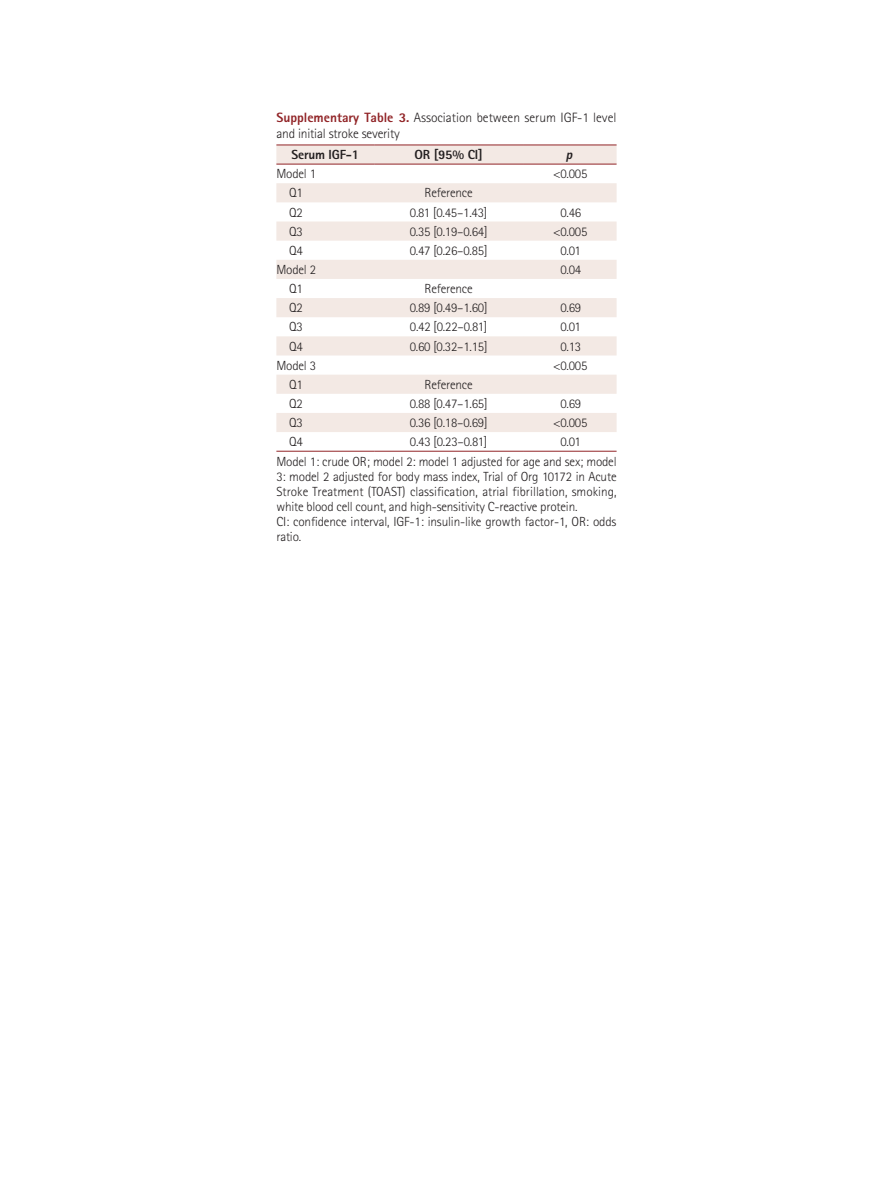
<style>
.page{position:relative;width:893px;height:1191px;background:#fff}
.page>*{position:absolute;margin:0;border:0;box-sizing:border-box;transform-origin:0 0}
.t1{font:300 13.5px/15.8px "Rotis Sans Serif Std";color:#231f20}
.t2{font:300 13.2px/15px "Rotis Sans Serif Std";letter-spacing:-.015em;color:#231f20}
.t3{font:800 13.2px "Rotis Sans Serif Std";letter-spacing:-.015em;color:#231f20}
.t4{font:italic 800 13.2px "Rotis Sans Serif Std";color:#231f20}
.s1{font-weight:800;color:#912427}
</style>
<div class="page">
<svg style="left:276px;top:146px;width:341px;height:286px;fill:#f3e9e4"></svg>
<hr style="left:276px;top:145px;width:98px;height:1px;background:#912427">
<hr style="left:374px;top:145px;width:149px;height:1px;background:#912427">
<hr style="left:523px;top:145px;width:94px;height:1px;background:#912427">
<hr style="left:276px;top:451px;width:98px;height:1px;background:#912427">
<hr style="left:374px;top:451px;width:149px;height:1px;background:#912427">
<hr style="left:523px;top:451px;width:94px;height:1px;background:#912427">
<hr style="left:276px;top:164px;width:98px;height:1px;background:#912427">
<hr style="left:374px;top:164px;width:149px;height:1px;background:#912427">
<hr style="left:523px;top:164px;width:94px;height:1px;background:#912427">
<p class="t1" style="left:276px;top:110px;width:341px"><span class="s1">Supplementary Table 3.</span> Association between serum IGF-1 level and initial stroke severity</p>
<p class="t3" style="left:291px;top:146px;width:69px">Serum IGF-1</p>
<p class="t3" style="left:414px;top:146px;width:70px">OR [95% CI]</p>
<p class="t4" style="left:566px;top:146px;width:11px">p</p>
<p class="t2" style="left:276px;top:166px;width:41px">Model 1</p>
<p class="t2" style="left:553px;top:166px;width:36px">&lt;0.005</p>
<p class="t2" style="left:289px;top:185px;width:15px">Q1</p>
<p class="t2" style="left:424px;top:185px;width:50px">Reference</p>
<p class="t2" style="left:289px;top:204px;width:15px">Q2</p>
<p class="t2" style="left:410px;top:204px;width:79px">0.81 [0.45–1.43]</p>
<p class="t2" style="left:560px;top:204px;width:22px">0.46</p>
<p class="t2" style="left:289px;top:224px;width:15px">Q3</p>
<p class="t2" style="left:410px;top:224px;width:79px">0.35 [0.19–0.64]</p>
<p class="t2" style="left:553px;top:224px;width:36px">&lt;0.005</p>
<p class="t2" style="left:289px;top:243px;width:15px">Q4</p>
<p class="t2" style="left:410px;top:243px;width:79px">0.47 [0.26–0.85]</p>
<p class="t2" style="left:560px;top:243px;width:22px">0.01</p>
<p class="t2" style="left:276px;top:262px;width:41px">Model 2</p>
<p class="t2" style="left:560px;top:262px;width:22px">0.04</p>
<p class="t2" style="left:289px;top:281px;width:15px">Q1</p>
<p class="t2" style="left:424px;top:281px;width:50px">Reference</p>
<p class="t2" style="left:289px;top:300px;width:15px">Q2</p>
<p class="t2" style="left:410px;top:300px;width:79px">0.89 [0.49–1.60]</p>
<p class="t2" style="left:560px;top:300px;width:22px">0.69</p>
<p class="t2" style="left:289px;top:319px;width:15px">Q3</p>
<p class="t2" style="left:410px;top:319px;width:79px">0.42 [0.22–0.81]</p>
<p class="t2" style="left:560px;top:319px;width:22px">0.01</p>
<p class="t2" style="left:289px;top:338px;width:15px">Q4</p>
<p class="t2" style="left:410px;top:338px;width:79px">0.60 [0.32–1.15]</p>
<p class="t2" style="left:560px;top:338px;width:22px">0.13</p>
<p class="t2" style="left:276px;top:358px;width:41px">Model 3</p>
<p class="t2" style="left:553px;top:358px;width:36px">&lt;0.005</p>
<p class="t2" style="left:289px;top:377px;width:15px">Q1</p>
<p class="t2" style="left:424px;top:377px;width:50px">Reference</p>
<p class="t2" style="left:289px;top:396px;width:15px">Q2</p>
<p class="t2" style="left:410px;top:396px;width:79px">0.88 [0.47–1.65]</p>
<p class="t2" style="left:560px;top:396px;width:22px">0.69</p>
<p class="t2" style="left:289px;top:415px;width:15px">Q3</p>
<p class="t2" style="left:410px;top:415px;width:79px">0.36 [0.18–0.69]</p>
<p class="t2" style="left:553px;top:415px;width:36px">&lt;0.005</p>
<p class="t2" style="left:289px;top:434px;width:15px">Q4</p>
<p class="t2" style="left:410px;top:434px;width:79px">0.43 [0.23–0.81]</p>
<p class="t2" style="left:276px;top:432px;width:342px;line-height:19.6px;text-indent:284px">0.01<br>Model 1: crude OR; model 2: model 1 adjusted for age and sex; model</p>
<p class="t2" style="left:276px;top:469px;width:342px">3: model 2 adjusted for body mass index, Trial of Org 10172 in Acute Stroke Treatment (TOAST) classification, atrial fibrillation, smoking, white blood cell count, and high-sensitivity C-reactive protein.<br>CI: confidence interval, IGF-1: insulin-like growth factor-1, OR: odds ratio.</p>
</div>
